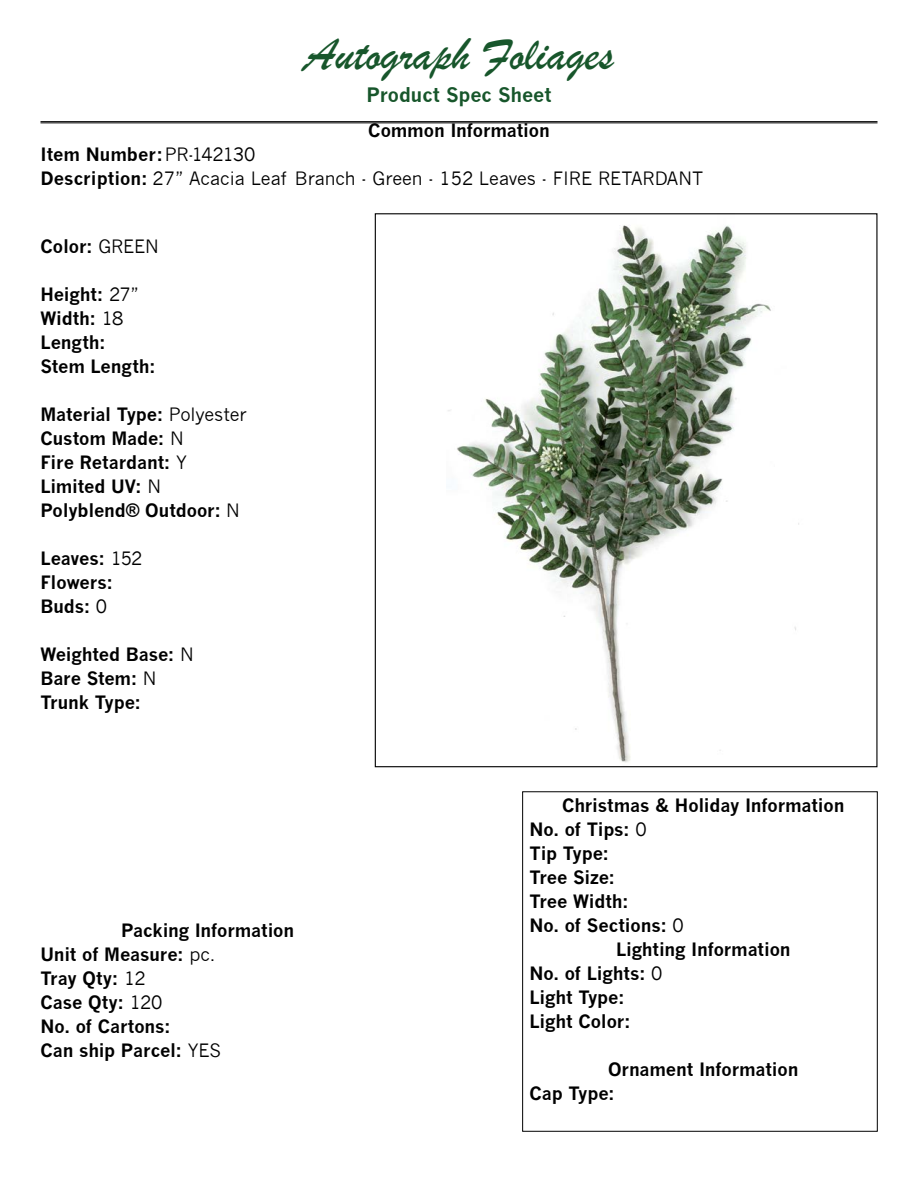
<style>
.page{position:relative;width:918px;height:1188px;background:#fff}
.page>*{position:absolute;margin:0;border:0;box-sizing:border-box;transform-origin:0 0}
.t1{font:48px "Brush Script";color:#17562b}
.t2{font:700 19.5px "News Gothic";letter-spacing:-.005em;color:#17562b}
.t3{font:700 18px/24px "News Gothic";letter-spacing:-.01em;color:#000}
.t4{font:18px/24px "News Gothic";color:#000}
.s1{font-weight:700}
.s2{font-weight:400}
</style>
<div class="page">
<div style="left:522px;top:792px;width:356px;height:339px;border:1px solid #000"></div>
<hr style="left:40px;top:121px;width:838px;height:1px;background:#000">
<hr style="left:40px;top:123px;width:838px;height:1px;background:#000">
<img style="left:448px;top:225px;width:351px;height:538px">
<h1 class="t1" style="left:304px;top:23px;width:311px">Autograph Foliages</h1>
<p class="t2" style="left:367px;top:83px;width:186px">Product Spec Sheet</p>
<p class="t3" style="left:368px;top:118px;width:183px">Common Information</p>
<p class="t4" style="left:40px;top:142px;width:664px"><span class="s1">Item Number:</span>PR-142130<br><span class="s1">Description:</span> 27” Acacia Leaf Branch - Green - 152 Leaves - FIRE RETARDANT</p>
<p class="t3" style="left:40px;top:235px;width:120px">Color: <span class="s2">GREEN</span></p>
<p class="t3" style="left:40px;top:283px;width:117px">Height: <span class="s2">27”<br></span>Width: <span class="s2">18<br></span>Length:<br>Stem Length:</p>
<p class="t3" style="left:40px;top:403px;width:208px">Material Type: <span class="s2">Polyester<br></span>Custom Made: <span class="s2">N<br></span>Fire Retardant: <span class="s2">Y<br></span>Limited UV: <span class="s2">N</span></p>
<p class="t3" style="left:40px;top:499px;width:201px">Polyblend® Outdoor: <span class="s2">N</span></p>
<p class="t3" style="left:40px;top:547px;width:104px">Leaves: <span class="s2">152<br></span>Flowers:<br>Buds: <span class="s2">0</span></p>
<p class="t3" style="left:40px;top:643px;width:155px">Weighted Base: <span class="s2">N<br></span>Bare Stem: <span class="s2">N<br></span>Trunk Type:</p>
<p class="t3" style="left:121px;top:918px;width:175px">Packing Information</p>
<p class="t3" style="left:40px;top:942px;width:182px">Unit of Measure: <span class="s2">pc.<br></span>Tray Qty: <span class="s2">12<br></span>Case Qty: <span class="s2">120<br></span>No. of Cartons:<br>Can ship Parcel: <span class="s2">YES</span></p>
<p class="t3" style="left:562px;top:793px;width:284px">Christmas &amp; Holiday Information</p>
<p class="t3" style="left:530px;top:817px;width:156px">No. of Tips: <span class="s2">0<br></span>Tip Type:<br>Tree Size:<br>Tree Width:<br>No. of Sections: <span class="s2">0</span></p>
<p class="t3" style="left:616px;top:937px;width:176px">Lighting Information</p>
<p class="t3" style="left:530px;top:961px;width:134px">No. of Lights: <span class="s2">0<br></span>Light Type:<br>Light Color:</p>
<p class="t3" style="left:608px;top:1057px;width:192px">Ornament Information</p>
<p class="t3" style="left:530px;top:1081px;width:87px">Cap Type:</p>
</div>
